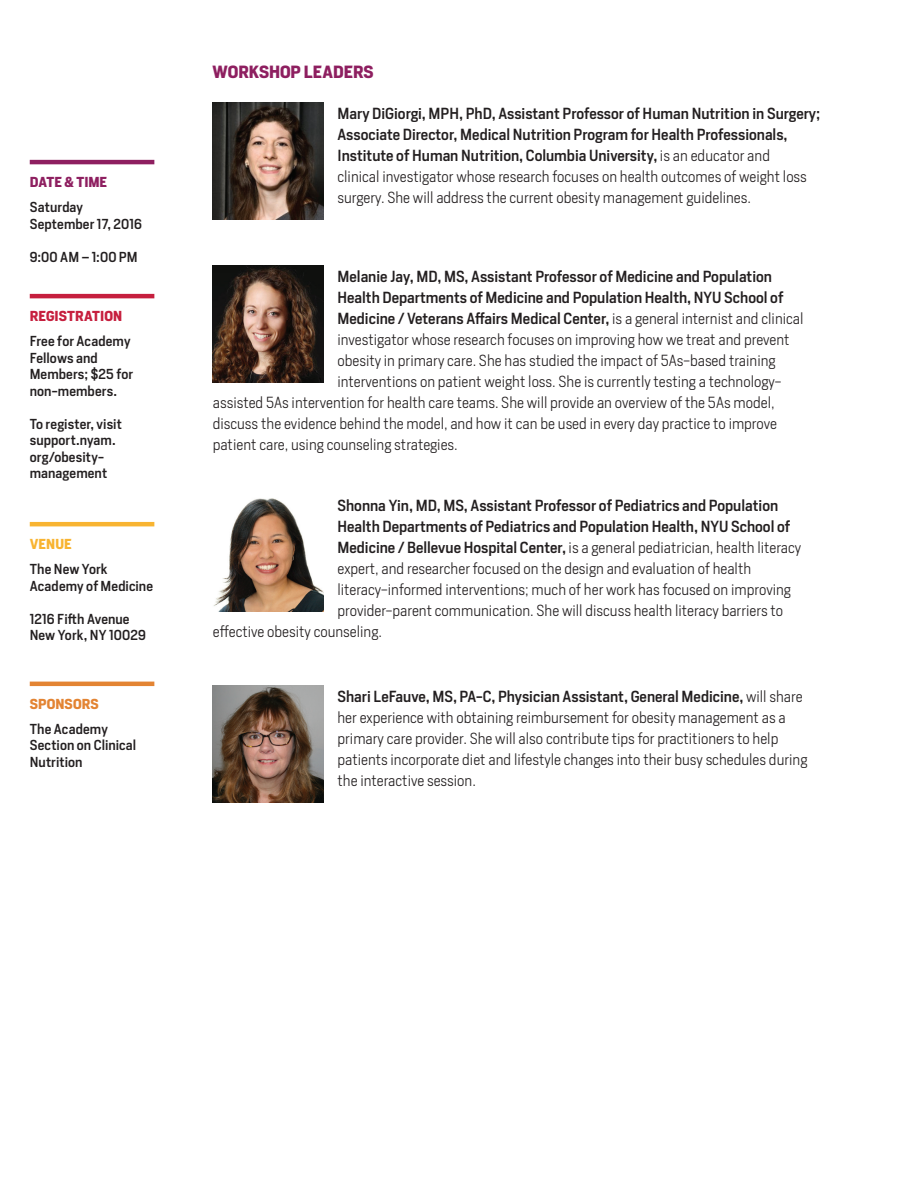
<style>
.page{position:relative;width:918px;height:1188px;background:#fff}
.page>*{position:absolute;margin:0;border:0;box-sizing:border-box;transform-origin:0 0}
.t1{font:700 16.5px "Heron Sans";letter-spacing:-.005em;color:#8e1f60}
.t2{font:300 15px/21px "Heron Sans";color:#231f20}
.t3{font:500 15px/21px "Heron Sans";color:#231f20}
.t4{font:500 13.5px/16.5px "Heron Sans";letter-spacing:.005em;color:#231f20}
.t5{font:700 13.5px "Heron Sans";letter-spacing:.005em;color:#c61f3e}
.t6{font:700 13.5px "Heron Sans";letter-spacing:-.005em;color:#8e1f60}
.t7{font:700 13.5px "Heron Sans";letter-spacing:.005em;color:#e38433}
.t8{font:700 13.5px "Heron Sans";color:#f8b431}
.s1{font-weight:300}
.s2{font-weight:500}
</style>
<div class="page">
<hr style="left:30px;top:160px;width:124px;height:4px;background:#8e1f60">
<hr style="left:30px;top:294px;width:124px;height:4px;background:#c61f3e">
<hr style="left:30px;top:522px;width:124px;height:4px;background:#f8b431">
<img style="left:213px;top:103px;width:111px;height:117px">
<hr style="left:30px;top:682px;width:124px;height:4px;background:#e38433">
<img style="left:213px;top:266px;width:111px;height:117px">
<img style="left:213px;top:498px;width:111px;height:114px">
<img style="left:213px;top:685px;width:111px;height:117px">
<p class="t6" style="left:30px;top:173px;width:79px">DATE &amp; TIME</p>
<p class="t4" style="left:30px;top:199px;width:114px">Saturday<br>September 17, 2016</p>
<p class="t4" style="left:30px;top:248px;width:110px">9:00 AM – 1:00 PM</p>
<p class="t5" style="left:30px;top:307px;width:94px">REGISTRATION</p>
<p class="t4" style="left:30px;top:333px;width:105px">Free for Academy<br>Fellows and<br>Members; $25 for non-members.</p>
<p class="t4" style="left:30px;top:415px;width:94px">To register, visit support.nyam. org/obesity&shy;management</p>
<p class="t8" style="left:30px;top:535px;width:44px">VENUE</p>
<p class="t4" style="left:30px;top:561px;width:125px">The New York<br>Academy of Medicine</p>
<p class="t4" style="left:30px;top:610px;width:118px">1216 Fifth Avenue<br>New York, NY 10029</p>
<p class="t7" style="left:30px;top:695px;width:70px">SPONSORS</p>
<p class="t4" style="left:30px;top:720px;width:108px">The Academy<br>Section on Clinical<br>Nutrition</p>
<p class="t1" style="left:213px;top:61px;width:163px">WORKSHOP LEADERS</p>
<p class="t3" style="left:338px;top:103px;width:484px">Mary DiGiorgi, MPH, PhD, Assistant Professor of Human Nutrition in Surgery; Associate Director, Medical Nutrition Program for Health Professionals, Institute of Human Nutrition, Columbia University, <span class="s1">is an educator and<br>clinical investigator whose research focuses on health outcomes of weight loss surgery. She will address the current obesity management guidelines.</span></p>
<p class="t3" style="left:338px;top:266px;width:436px">Melanie Jay, MD, MS, Assistant Professor of Medicine and Population</p>
<p class="t3" style="left:338px;top:287px;width:447px">Health Departments of Medicine and Population Health, NYU School of</p>
<p class="t3" style="left:338px;top:308px;width:468px">Medicine / Veterans Affairs Medical Center, <span class="s1">is a general internist and clinical</span></p>
<p class="t2" style="left:338px;top:329px;width:454px">investigator whose research focuses on improving how we treat and prevent</p>
<p class="t2" style="left:338px;top:350px;width:440px">obesity in primary care. She has studied the impact of 5As-based training</p>
<p class="t2" style="left:338px;top:371px;width:445px">interventions on patient weight loss. She is currently testing a technology-</p>
<p class="t2" style="left:213px;top:392px;width:563px">assisted 5As intervention for health care teams. She will provide an overview of the 5As model,</p>
<p class="t2" style="left:213px;top:413px;width:566px">discuss the evidence behind the model, and how it can be used in every day practice to improve</p>
<p class="t2" style="left:213px;top:434px;width:247px">patient care, using counseling strategies.</p>
<p class="t3" style="left:338px;top:495px;width:442px">Shonna Yin, MD, MS, Assistant Professor of Pediatrics and Population</p>
<p class="t3" style="left:338px;top:516px;width:454px">Health Departments of Pediatrics and Population Health, NYU School of</p>
<p class="t2" style="left:338px;top:537px;width:465px"><span class="s2">Medicine / Bellevue Hospital Center,</span> is a general pediatrician, health literacy</p>
<p class="t2" style="left:338px;top:558px;width:415px">expert, and researcher focused on the design and evaluation of health</p>
<p class="t2" style="left:338px;top:579px;width:455px">literacy-informed interventions; much of her work has focused on improving</p>
<p class="t2" style="left:338px;top:600px;width:447px">provider-parent communication. She will discuss health literacy barriers to</p>
<p class="t2" style="left:213px;top:621px;width:171px">effective obesity counseling.</p>
<p class="t2" style="left:338px;top:686px;width:472px"><span class="s2">Shari LeFauve, MS, PA-C, Physician Assistant, General Medicine,</span> will share her experience with obtaining reimbursement for obesity management as a primary care provider. She will also contribute tips for practitioners to help patients incorporate diet and lifestyle changes into their busy schedules during the interactive session.</p>
</div>
